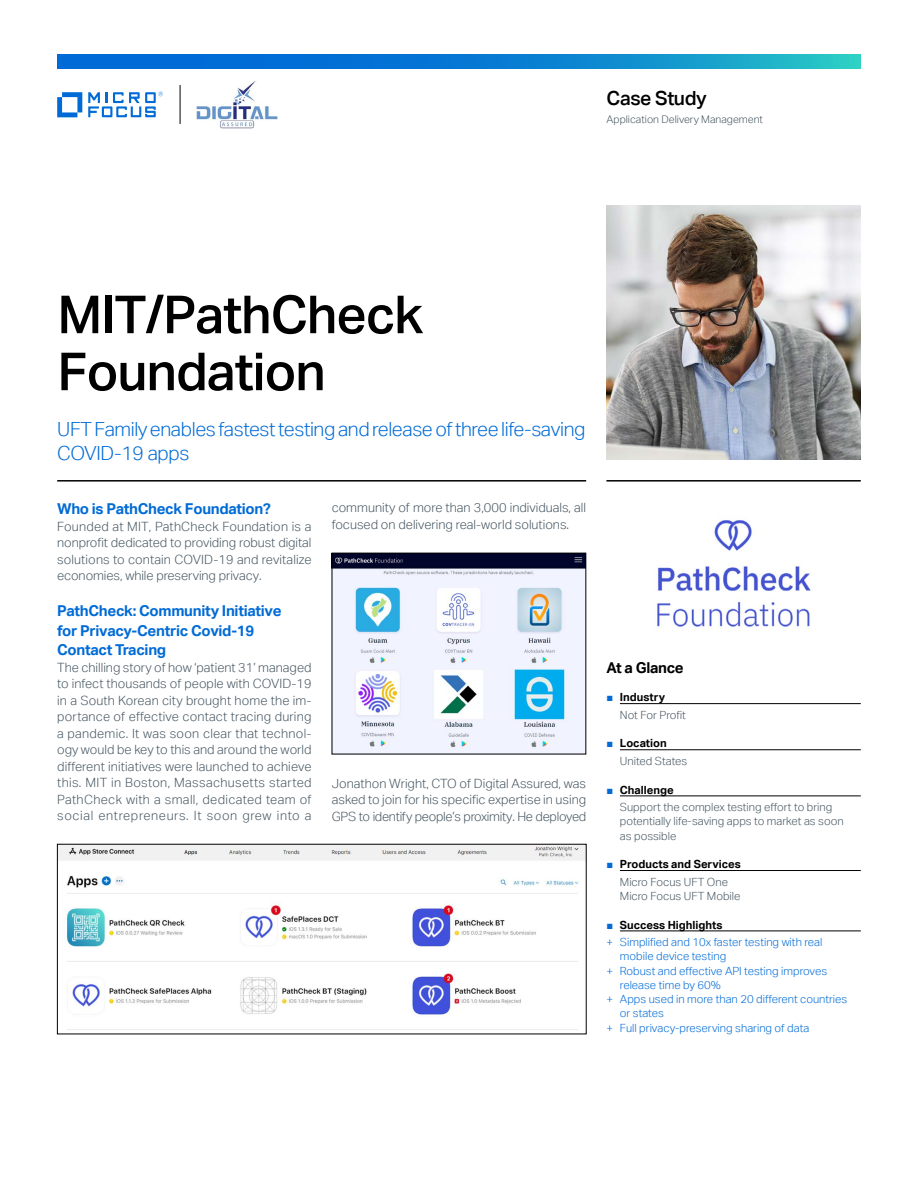
<style>
.page{position:relative;width:918px;height:1188px;background:#fff}
.page>*{position:absolute;margin:0;border:0;box-sizing:border-box;transform-origin:0 0}
.headline_35_38{font:500 52.5px/57px "Aktiv Grotesk";letter-spacing:-.02em;color:#000}
.intro1_13_16-light_b{font:300 19.5px/24px "Aktiv Grotesk";letter-spacing:-.02em;color:#006bd6}
.collateral_name_13_1{font:500 19.5px "Aktiv Grotesk";letter-spacing:-.02em;color:#000}
.subhead_10_13-blue{font:700 15px/19.5px "Aktiv Grotesk";letter-spacing:-.02em;color:#006bd6}
.subhead_10_13{font:700 15px "Aktiv Grotesk";letter-spacing:-.02em;color:#000}
.body_8_5_11-grey{font:300 12.75px/16.5px "Aktiv Grotesk";color:#455560;text-align:justify}
.t1{font:300 11.25px/14.2px "Aktiv Grotesk";color:#006bd6}
.caption_7_5_9_5_inde{font:300 11.25px/14.2px "Aktiv Grotesk";color:#455560}
.t2{font:700 11.25px "Aktiv Grotesk";color:#000}
.caption_7_9_5-grey{font:300 10.5px "Aktiv Grotesk";color:#455560}
.s1{font-family:"Arial";font-weight:400;color:#006bd6}
</style>
<div class="page">
<hr style="left:57px;top:480px;width:529px;height:2px;background:#000">
<hr style="left:606px;top:480px;width:255px;height:2px;background:#000">
<img style="left:606px;top:205px;width:255px;height:255px">
<hr style="left:620px;top:703px;width:241px;height:1px;background:#000">
<hr style="left:620px;top:750px;width:241px;height:1px;background:#000">
<hr style="left:620px;top:796px;width:241px;height:1px;background:#000">
<hr style="left:620px;top:870px;width:241px;height:1px;background:#000">
<hr style="left:620px;top:931px;width:241px;height:1px;background:#000">
<svg style="left:57px;top:92px;width:25px;height:25px"></svg>
<svg style="left:88px;top:92px;width:75px;height:25px"></svg>
<svg style="left:57px;top:54px;width:804px;height:15px;background:#0b84d1"></svg>
<img style="left:197px;top:80px;width:81px;height:49px">
<img style="left:59px;top:846px;width:525px;height:184px">
<img style="left:334px;top:555px;width:250px;height:197px">
<div style="left:332px;top:553px;width:254px;height:201px;border:1px solid #000"></div>
<hr style="left:180px;top:85px;width:1px;height:39px;background:#000">
<img style="left:657px;top:520px;width:155px;height:107px">
<p class="collateral_name_13_1" style="left:607px;top:86px;width:102px">Case Study</p>
<p class="caption_7_9_5-grey" style="left:607px;top:113px;width:158px">Application Delivery Management</p>
<p class="headline_35_38" style="left:57px;top:285px;width:367px">MIT/PathCheck<br>Foundation</p>
<p class="intro1_13_16-light_b" style="left:57px;top:417px;width:530px">UFT Family enables fastest testing and release of three life-saving<br>COVID-19 apps</p>
<p class="subhead_10_13-blue" style="left:57px;top:499px;width:215px">Who is PathCheck Foundation?</p>
<p class="body_8_5_11-grey" style="left:57px;top:518px;width:256px">Founded at MIT, PathCheck Foundation is a nonprofit dedicated to providing robust digital solutions to contain COVID-19 and revitalize economies, while preserving privacy.</p>
<p class="subhead_10_13-blue" style="left:57px;top:601px;width:226px">PathCheck: Community Initiative for Privacy-Centric Covid-19<br>Contact Tracing</p>
<p class="body_8_5_11-grey" style="left:57px;top:659px;width:256px">The chilling story of how ‘patient 31’ managed to infect thousands of people with COVID-19 in a South Korean city brought home the im&shy;portance of effective contact tracing during a pandemic. It was soon clear that technol&shy;ogy would be key to this and around the world different initiatives were launched to achieve this. MIT in Boston, Massachusetts started PathCheck with a small, dedicated team of social entrepreneurs. It soon grew into a</p>
<p class="body_8_5_11-grey" style="left:332px;top:500px;width:256px">community of more than 3,000 individuals, all focused on delivering real-world solutions.</p>
<p class="body_8_5_11-grey" style="left:332px;top:775px;width:256px">Jonathon Wright, CTO of Digital Assured, was asked to join for his specific expertise in using GPS to identify people’s proximity. He deployed</p>
<p class="subhead_10_13" style="left:606px;top:658px;width:79px">At a Glance</p>
<p class="t2" style="left:606px;top:690px;width:60px"><span class="s1">■</span> Industry</p>
<p class="caption_7_5_9_5_inde" style="left:620px;top:708px;width:67px">Not For Profit</p>
<p class="t2" style="left:606px;top:736px;width:62px"><span class="s1">■</span> Location</p>
<p class="caption_7_5_9_5_inde" style="left:620px;top:754px;width:69px">United States</p>
<p class="t2" style="left:606px;top:783px;width:69px"><span class="s1">■</span> Challenge</p>
<p class="caption_7_5_9_5_inde" style="left:620px;top:800px;width:225px">Support the complex testing effort to bring potentially life-saving apps to market as soon as possible</p>
<p class="t2" style="left:606px;top:857px;width:136px"><span class="s1">■</span> Products and Services</p>
<p class="caption_7_5_9_5_inde" style="left:620px;top:875px;width:110px">Micro Focus UFT One</p>
<p class="caption_7_5_9_5_inde" style="left:620px;top:889px;width:122px">Micro Focus UFT Mobile</p>
<p class="t2" style="left:606px;top:918px;width:118px"><span class="s1">■</span> Success Highlights</p>
<p class="t1" style="left:620px;top:935px;width:204px;text-indent:-14px">+ Simplified and 10x faster testing with real mobile device testing</p>
<p class="t1" style="left:620px;top:964px;width:209px;text-indent:-14px">+ Robust and effective API testing improves release time by 60%</p>
<p class="t1" style="left:620px;top:992px;width:229px;text-indent:-14px">+ Apps used in more than 20 different countries or states</p>
<p class="t1" style="left:606px;top:1021px;width:204px">+ Full privacy-preserving sharing of data</p>
</div>
